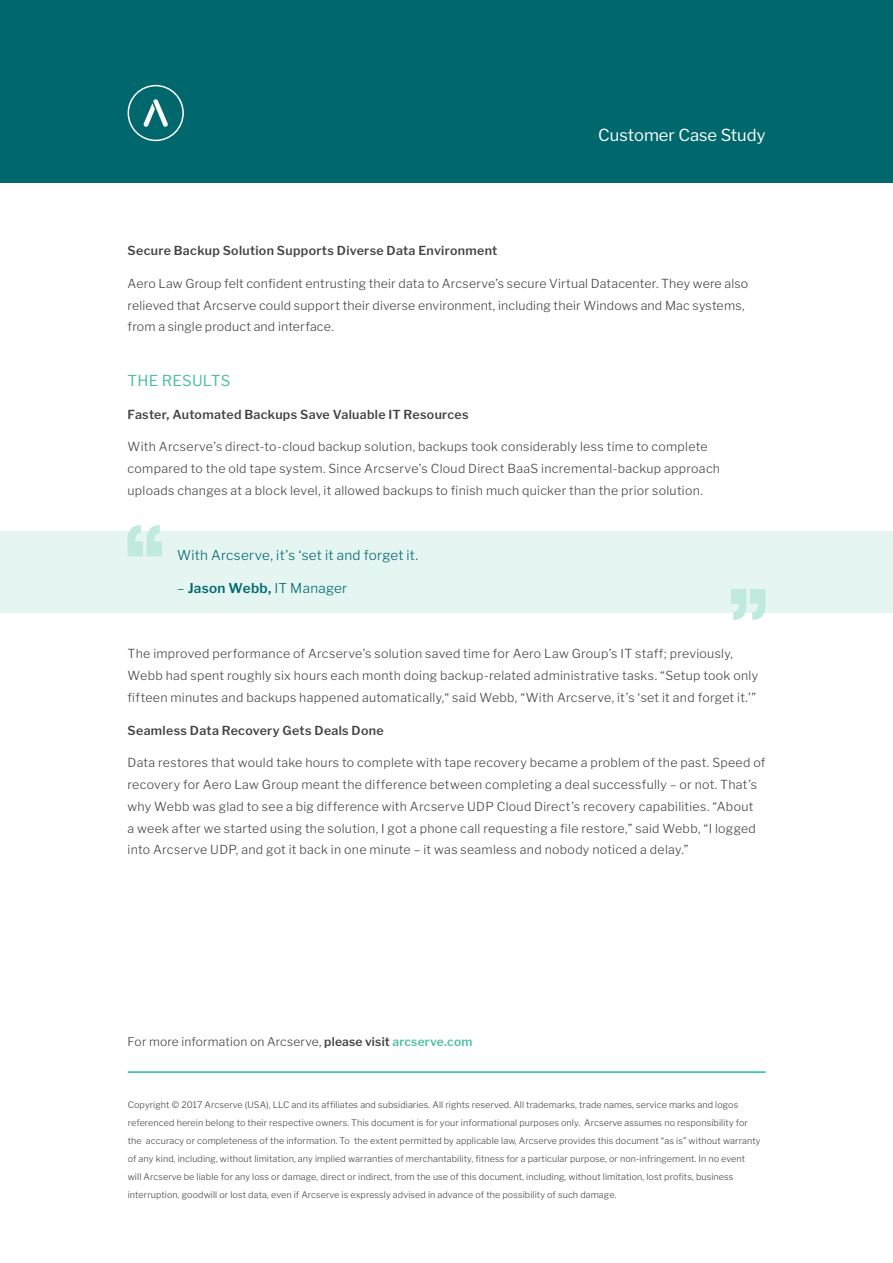
<style>
.page{position:relative;width:893px;height:1263px;background:#fff}
.page>*{position:absolute;margin:0;border:0;box-sizing:border-box;transform-origin:0 0}
.t1{font:16.5px "Libre Franklin";color:#fff}
.t2{font:15px "Libre Franklin";letter-spacing:.015em;color:#4cbfa6}
.t3{font:300 13.5px "Libre Franklin";letter-spacing:.02em;color:#00686c}
.t4{font:300 12.3px/21.8px "Libre Franklin";letter-spacing:.02em;color:#444}
.t5{font:600 12.3px "Libre Franklin";letter-spacing:.025em;color:#444}
.t6{font:300 12px "Libre Franklin";letter-spacing:.015em;color:#434343}
.t7{font:300 9px/18px "Libre Franklin";letter-spacing:.01em;color:#444}
.s1{font-weight:600}
.s2{font-weight:600;color:#4cbfa6}
</style>
<div class="page">
<div style="left:0;top:0;width:893px;height:182px;background:#00686c"></div>
<svg style="left:144px;top:99px;width:24px;height:28px"></svg>
<div style="left:128px;top:85px;width:56px;height:56px;border:2px solid #fff;border-radius:50%"></div>
<hr style="left:128px;top:1071px;width:638px;height:2px;background:#24bca4">
<div style="left:0;top:531px;width:893px;height:81px;background:#e4f5f2"></div>
<svg style="left:128px;top:525px;width:34px;height:31px"></svg>
<svg style="left:731px;top:589px;width:34px;height:31px"></svg>
<p class="t1" style="left:598px;top:125px;width:169px">Customer Case Study</p>
<p class="t5" style="left:128px;top:243px;width:371px">Secure Backup Solution Supports Diverse Data Environment</p>
<p class="t4" style="left:128px;top:272px;width:622px">Aero Law Group felt confident entrusting their data to Arcserve’s secure Virtual Datacenter. They were also relieved that Arcserve could support their diverse environment, including their Windows and Mac systems, from a single product and interface.</p>
<p class="t2" style="left:128px;top:371px;width:104px">THE RESULTS</p>
<p class="t5" style="left:128px;top:407px;width:343px">Faster, Automated Backups Save Valuable IT Resources</p>
<p class="t4" style="left:128px;top:436px;width:594px">With Arcserve’s direct-to-cloud backup solution, backups took considerably less time to complete compared to the old tape system. Since Arcserve’s Cloud Direct BaaS incremental-backup approach uploads changes at a block level, it allowed backups to finish much quicker than the prior solution.</p>
<p class="t3" style="left:177px;top:547px;width:243px">With Arcserve, it’s ‘set it and forget it.</p>
<p class="t3" style="left:177px;top:580px;width:172px">– <span class="s1">Jason Webb,</span> IT Manager</p>
<p class="t4" style="left:128px;top:643px;width:632px">The improved performance of Arcserve’s solution saved time for Aero Law Group’s IT staff; previously,<br>Webb had spent roughly six hours each month doing backup-related administrative tasks. “Setup took only fifteen minutes and backups happened automatically,“ said Webb, “With Arcserve, it’s ‘set it and forget it.’”</p>
<p class="t5" style="left:128px;top:723px;width:258px">Seamless Data Recovery Gets Deals Done</p>
<p class="t4" style="left:128px;top:752px;width:639px">Data restores that would take hours to complete with tape recovery became a problem of the past. Speed of recovery for Aero Law Group meant the difference between completing a deal successfully – or not. That’s why Webb was glad to see a big difference with Arcserve UDP Cloud Direct’s recovery capabilities. “About<br>a week after we started using the solution, I got a phone call requesting a file restore,” said Webb, “I logged into Arcserve UDP, and got it back in one minute – it was seamless and nobody noticed a delay.”</p>
<p class="t6" style="left:128px;top:1034px;width:346px">For more information on Arcserve, <span class="s1">please visit</span> <span class="s2">arcserve.com</span></p>
<p class="t7" style="left:128px;top:1095px;width:634px">Copyright © 2017 Arcserve (USA), LLC and its affiliates and subsidiaries. All rights reserved. All trademarks, trade names, service marks and logos referenced herein belong to their respective owners. This document is for your informational purposes only. Arcserve assumes no responsibility for the accuracy or completeness of the information. To the extent permitted by applicable law, Arcserve provides this document “as is” without warranty of any kind, including, without limitation, any implied warranties of merchantability, fitness for a particular purpose, or non-infringement. In no event will Arcserve be liable for any loss or damage, direct or indirect, from the use of this document, including, without limitation, lost profits, business interruption, goodwill or lost data, even if Arcserve is expressly advised in advance of the possibility of such damage.</p>
</div>
